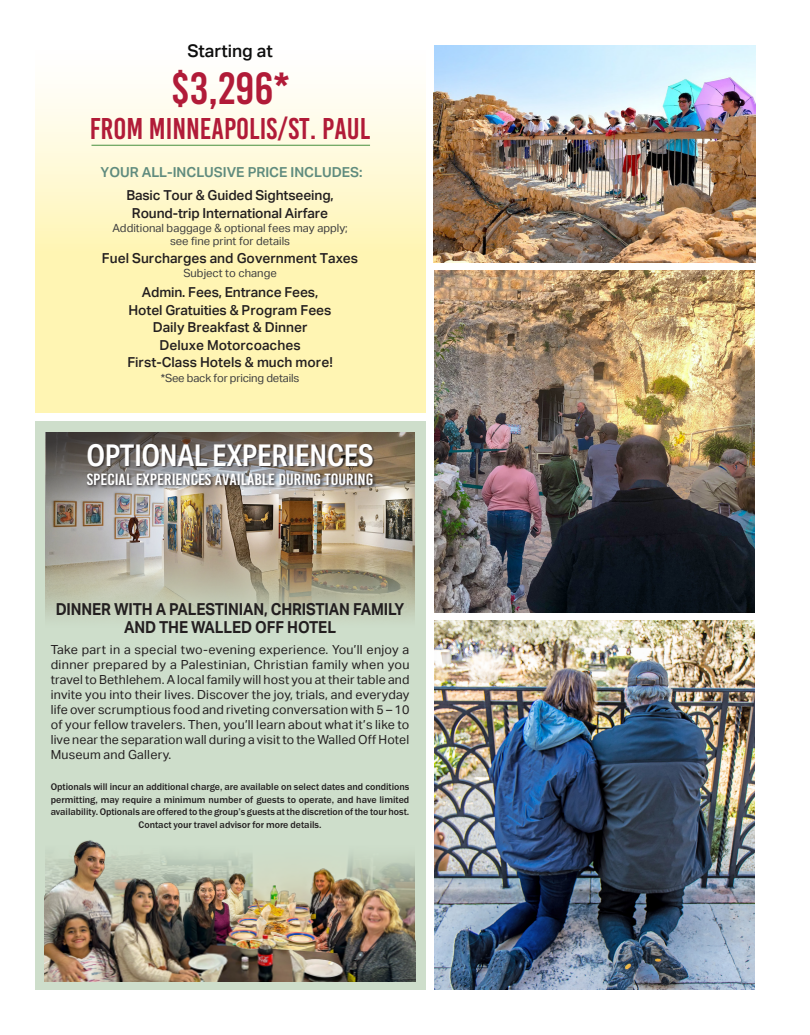
<style>
.page{position:relative;width:810px;height:1035px;background:#fff}
.page>*{position:absolute;margin:0;border:0;box-sizing:border-box;transform-origin:0 0}
.t1{font:45px "Bebas Kai";color:#b11b38}
.t2{font:30px "Bebas Kai";color:#b11b38}
.t3{font:600 30px "Aktiv Grotesk Cd";letter-spacing:-.01em;color:#fff}
.t4{font:500 17.5px "Aktiv Grotesk";color:#0d0d0d}
.t5{font:700 16.5px/18.1px "Aktiv Grotesk";letter-spacing:-.01em;color:#231f20;text-align:center;scale:.91 1}
.t6{font:16.25px "Bebas Kai";color:#fff;scale:1.1 1}
.t7{font:500 13.75px/17.5px "Aktiv Grotesk";color:#231f20;text-align:center}
.t8{font:600 13.75px "Aktiv Grotesk";color:#5f8b7e}
.t9{font:12.5px/15px "Aktiv Grotesk";letter-spacing:.015em;color:#231f20;text-align:justify}
.t10{font:11.25px/13.8px "Aktiv Grotesk";color:#3e3e3f;text-align:center}
.t11{font:500 10px/12.5px "Franklin Gothic URW";color:#231f20;text-align:center}
</style>
<div class="page">
<img style="left:434px;top:271px;width:321px;height:341px">
<svg style="left:35px;top:89px;width:390px;height:323px;background:#fef7c4"></svg>
<img style="left:433px;top:45px;width:322px;height:218px">
<hr style="left:91px;top:145px;width:279px;height:1px;background:#6ca560">
<img style="left:434px;top:620px;width:321px;height:370px">
<div style="left:35px;top:421px;width:390px;height:569px;background:#cedecb"></div>
<img style="left:45px;top:840px;width:370px;height:141px">
<img style="left:46px;top:506px;width:369px;height:115px">
<img style="left:46px;top:433px;width:369px;height:73px">
<svg style="left:86px;top:472px;width:291px;height:17px;background:#7f7b7a"></svg>
<div style="left:87px;top:443px;width:288px;height:25px;background:#231f20;opacity:.75"></div>
<h3 class="t4" style="left:187px;top:41px;width:87px">Starting at</h3>
<h1 class="t1" style="left:171px;top:64px;width:120px">$3,296*</h1>
<h2 class="t2" style="left:90px;top:112px;width:282px">FROM MINNEAPOLIS/ST. PAUL</h2>
<p class="t8" style="left:101px;top:164px;width:263px">YOUR ALL-INCLUSIVE PRICE INCLUDES:</p>
<p class="t7" style="left:126px;top:187px;width:209px">Basic Tour &amp; Guided Sightseeing,<br>Round-trip International Airfare</p>
<p class="t10" style="left:112px;top:221px;width:237px">Additional baggage &amp; optional fees may apply; see fine print for details</p>
<p class="t7" style="left:102px;top:249px;width:258px">Fuel Surcharges and Government Taxes</p>
<p class="t10" style="left:183px;top:266px;width:95px">Subject to change</p>
<p class="t7" style="left:127px;top:284px;width:207px">Admin. Fees, Entrance Fees,<br>Hotel Gratuities &amp; Program Fees<br>Daily Breakfast &amp; Dinner<br>Deluxe Motorcoaches<br>First-Class Hotels &amp; much more!</p>
<p class="t10" style="left:161px;top:371px;width:140px">*See back for pricing details</p>
<h2 class="t3" style="left:87px;top:438px;width:289px">OPTIONAL EXPERIENCES</h2>
<h3 class="t6" style="left:87px;top:470px;width:262px">SPECIAL EXPERIENCES AVAILABLE DURING TOURING</h3>
<h3 class="t5" style="left:56px;top:600px;width:385px">DINNER WITH A PALESTINIAN, CHRISTIAN FAMILY<br>AND THE WALLED OFF HOTEL</h3>
<p class="t9" style="left:51px;top:642px;width:360px">Take part in a special two-evening experience. You’ll enjoy a dinner prepared by a Palestinian, Christian family when you travel to Bethlehem. A local family will host you at their table and invite you into their lives. Discover the joy, trials, and everyday life over scrumptious food and riveting conversation with 5 – 10 of your fellow travelers. Then, you’ll learn about what it’s like to live near the separation wall during a visit to the Walled Off Hotel Museum and Gallery.</p>
<p class="t11" style="left:51px;top:781px;width:360px">Optionals will incur an additional charge, are available on select dates and conditions permitting, may require a minimum number of guests to operate, and have limited availability. Optionals are offered to the group’s guests at the discretion of the tour host.<br>Contact your travel advisor for more details.</p>
</div>
